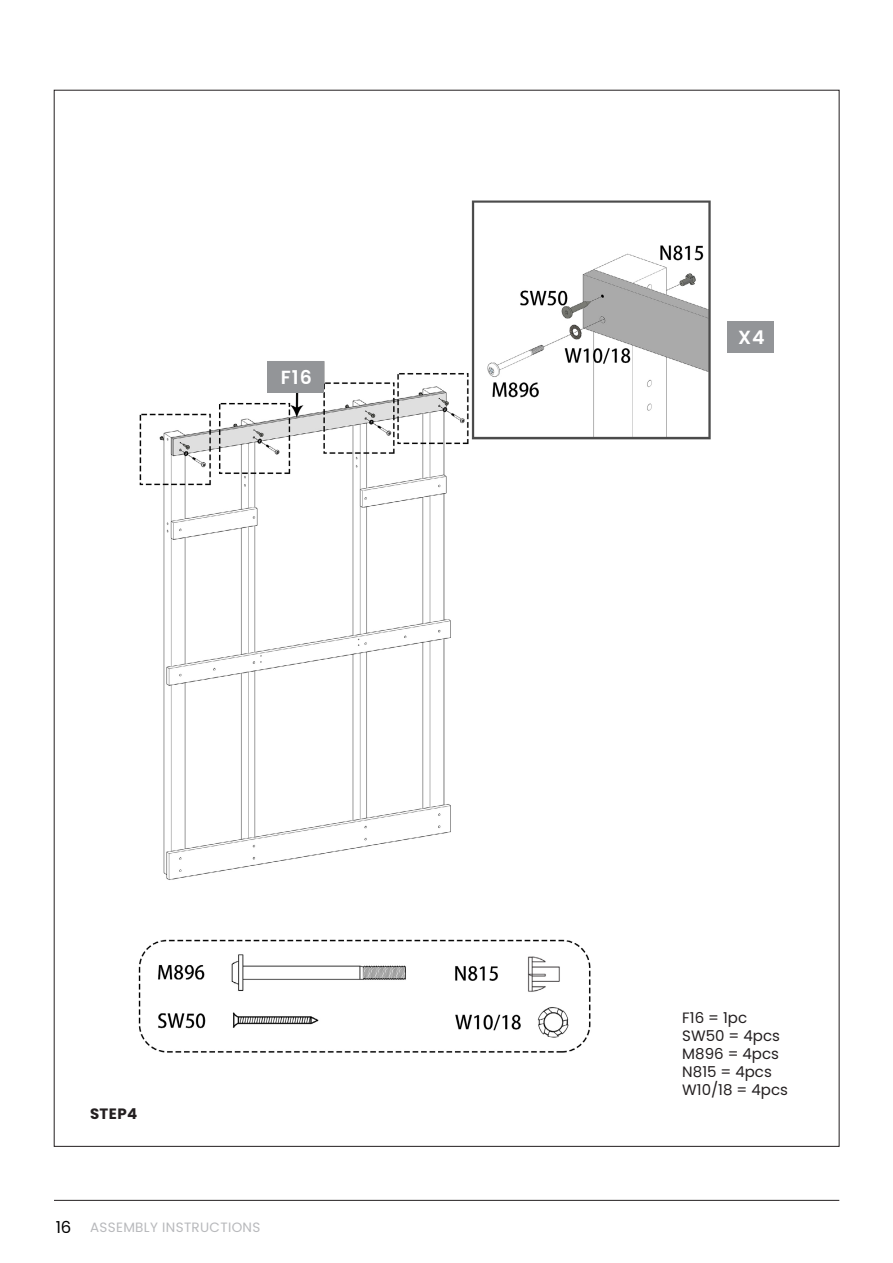
<style>
.page{position:relative;width:893px;height:1263px;background:#fff}
.page>*{position:absolute;margin:0;border:0;box-sizing:border-box;transform-origin:0 0}
.t1{font:600 19.05px "Poppins";color:#fff}
.t2{font:15px "Poppins";color:#231f20}
.t3{font:700 15px "Poppins";letter-spacing:.025em;color:#231f20}
.t4{font:13.5px "Poppins";letter-spacing:.025em;color:#b8b9bc}
.s1{font-size:16.5px;color:#000}
</style>
<div class="page">
<hr style="left:54px;top:1200px;width:785px;height:1px;background:#231f20">
<img style="left:138px;top:200px;width:636px;height:853px">
<div style="left:595px;top:891px;width:187px;height:231px;background:#fff"></div>
<div style="left:267px;top:361px;width:57px;height:32px;background:#939598"></div>
<div style="left:728px;top:322px;width:46px;height:31px;background:#939598"></div>
<p class="t1" style="left:281px;top:366px;width:32px">F16</p>
<p class="t3" style="left:90px;top:1105px;width:49px">STEP4</p>
<p class="t4" style="left:56px;top:1219px;width:206px"><span class="s1">16</span> ASSEMBLY INSTRUCTIONS</p>
<p class="t1" style="left:738px;top:327px;width:28px">X4</p>
<p class="t2" style="left:682px;top:1008px;width:66px">F16 = 1pc</p>
<p class="t2" style="left:682px;top:1026px;width:99px">SW50 = 4pcs</p>
<p class="t2" style="left:682px;top:1044px;width:98px">M896 = 4pcs</p>
<p class="t2" style="left:682px;top:1062px;width:91px">N815 = 4pcs</p>
<p class="t2" style="left:682px;top:1080px;width:107px">W10/18 = 4pcs</p>
</div>
